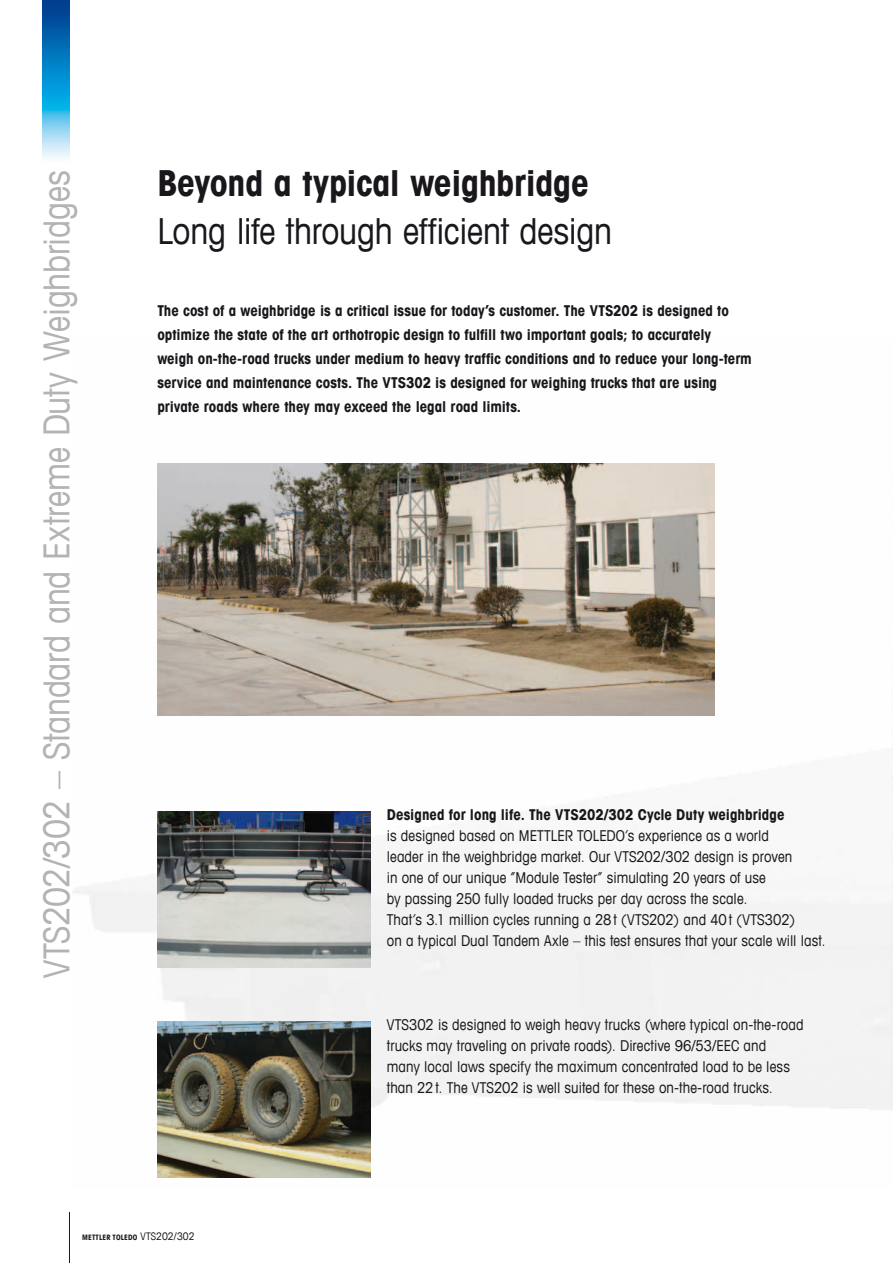
<style>
.page{position:relative;width:893px;height:1263px;background:#fff}
.page>*{position:absolute;margin:0;border:0;box-sizing:border-box;transform-origin:0 0}
.t1{font:condensed 36px "Avant Garde Com";letter-spacing:-.005em;color:#b1b3b4}
.t2{font:condensed 36px "Avant Garde Com";letter-spacing:-.01em;color:#1a171c}
.t3{font:700 condensed 36px "Avant Garde Com";letter-spacing:-.01em;color:#1a171c}
.t4{font:condensed 15px/21px "Avant Garde Com";letter-spacing:.005em;color:#1a171c}
.t5{font:700 condensed 15px/24px "Avant Garde Com";color:#1a171c}
.t6{font:700 condensed 7.5px "Avant Garde Com";letter-spacing:.015em;color:#1a171c}
.s1{font-weight:400;font-size:10.5px}
</style>
<div class="page">
<img style="left:43px;top:0;width:27px;height:158px">
<hr style="left:69px;top:1212px;width:1px;height:51px;background:#1a171c">
<img style="left:72px;top:463px;width:821px;height:715px">
<img style="left:157px;top:1021px;width:213px;height:156px">
<img style="left:157px;top:811px;width:213px;height:156px">
<img style="left:157px;top:463px;width:557px;height:252px">
<h1 class="t1" style="left:34px;top:978px;width:809px;rotate:-90deg">VTS202/302 – Standard and Extreme Duty Weighbridges</h1>
<h1 class="t3" style="left:157px;top:160px;width:433px">Beyond a typical weighbridge</h1>
<h1 class="t2" style="left:157px;top:209px;width:456px">Long life through efficient design</h1>
<p class="t5" style="left:157px;top:298px;width:596px">The cost of a weighbridge is a critical issue for today’s customer. The VTS202 is designed to optimize the state of the art orthotropic design to fulfill two important goals; to accurately<br>weigh on-the-road trucks under medium to heavy traffic conditions and to reduce your long-term service and maintenance costs. The VTS302 is designed for weighing trucks that are using private roads where they may exceed the legal road limits.</p>
<p class="t5" style="left:387px;top:802px;width:399px">Designed for long life. The VTS202/302 Cycle Duty weighbridge</p>
<p class="t4" style="left:387px;top:825px;width:440px">is designed based on METTLER TOLEDO’s experience as a world<br>leader in the weighbridge market. Our VTS202/302 design is proven<br>in one of our unique “Module Tester” simulating 20 years of use<br>by passing 250 fully loaded trucks per day across the scale.<br>That’s 3.1 million cycles running a 28t (VTS202) and 40t (VTS302)<br>on a typical Dual Tandem Axle – this test ensures that your scale will last.</p>
<p class="t6" style="left:82px;top:1233px;width:114px">METTLER -TOLEDO <span class="s1">VTS202/302</span></p>
<p class="t4" style="left:387px;top:1014px;width:418px">VTS302 is designed to weigh heavy trucks (where typical on-the-road trucks may traveling on private roads). Directive 96/53/EEC and<br>many local laws specify the maximum concentrated load to be less than 22t. The VTS202 is well suited for these on-the-road trucks.</p>
</div>
